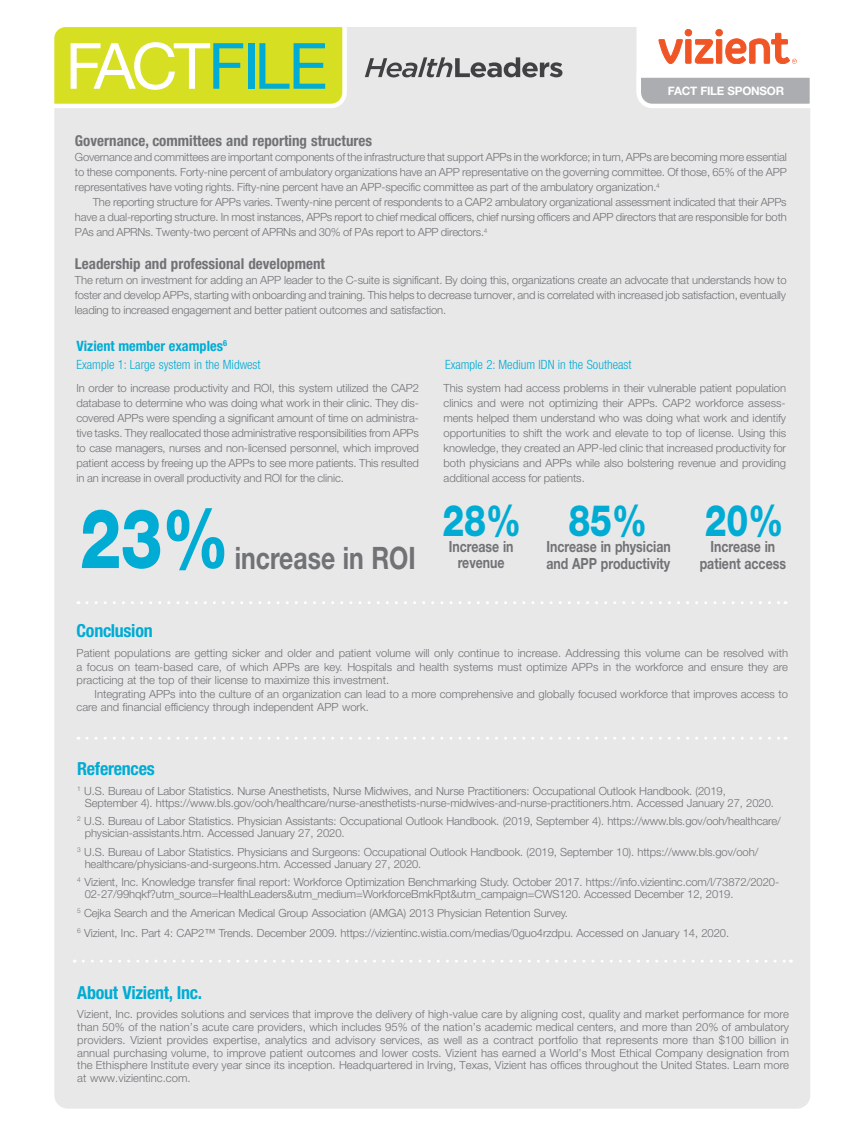
<style>
.page{position:relative;width:864px;height:1134px;background:#fff}
.page>*{position:absolute;margin:0;border:0;box-sizing:border-box;transform-origin:0 0}
.t1{font:800 82.65px "Helvetica Neue LT Std";color:#00acd4;scale:.8 1}
.t2{font:63.75px "Helvetica Neue LT Std";letter-spacing:-.06em;color:#fff}
.t3{font:800 43.5px "Helvetica Neue LT Std";color:#00acd4;scale:.8 1}
.t4{font:700 30.9px "Helvetica Neue LT Std";color:#717275;scale:.8 1}
.t5{font:700 condensed 18px "Helvetica Neue LT Std";letter-spacing:-.015em;color:#00acd4}
.t6{font:700 15.45px/16.5px "Helvetica Neue LT Std";color:#717275;text-align:center;scale:.8 1}
.t7{font:700 condensed 15px "Helvetica Neue LT Std";color:#717275}
.t8{font:700 condensed 14.25px "Helvetica Neue LT Std";color:#00acd4}
.t9{font:300 condensed 12.75px "Helvetica Neue LT Std";color:#00acd4}
.t10{font:700 11.7px "Helvetica Neue LT Std";letter-spacing:-.02em;color:#fff}
.t11{font:300 11.25px/15px "Helvetica Neue LT Std";letter-spacing:-.01em;color:#717275;text-align:justify}
.s1{color:#00acd4}
</style>
<div class="page">
<div style="left:54px;top:27px;width:756px;height:1082px;background:#e8e8e9;border-radius:14px"></div>
<svg style="left:54px;top:27px;width:293px;height:81px;background:#d9e132"></svg>
<svg style="left:87px;top:601px;width:699px;height:3px"></svg>
<svg style="left:87px;top:737px;width:699px;height:3px"></svg>
<svg style="left:365px;top:57px;width:197px;height:20px"></svg>
<svg style="left:636px;top:27px;width:174px;height:81px;background:#e2cdc8"></svg>
<svg style="left:83px;top:960px;width:708px;height:3px"></svg>
<h2 class="t2" style="left:66px;top:28px;width:263px">FACT<span class="s1">FILE</span></h2>
<p class="t10" style="left:668px;top:83px;width:118px">FACT FILE SPONSOR</p>
<h3 class="t7" style="left:75px;top:132px;width:299px">Governance, committees and reporting structures</h3>
<p class="t11" style="left:75px;top:150px;width:713px">Governance and committees are important components of the infrastructure that support APPs in the workforce; in turn, APPs are becoming more essential to these components. Forty-nine percent of ambulatory organizations have an APP representative on the governing committee. Of those, 65% of the APP representatives have voting rights. Fifty-nine percent have an APP-specific committee as part of the ambulatory organization.<sup>4</sup></p>
<p class="t11" style="left:75px;top:195px;width:713px;text-indent:18px">The reporting structure for APPs varies. Twenty-nine percent of respondents to a CAP2 ambulatory organizational assessment indicated that their APPs have a dual-reporting structure. In most instances, APPs report to chief medical officers, chief nursing officers and APP directors that are responsible for both PAs and APRNs. Twenty-two percent of APRNs and 30% of PAs report to APP directors.<sup>4</sup></p>
<h3 class="t7" style="left:75px;top:255px;width:252px">Leadership and professional development</h3>
<p class="t11" style="left:75px;top:273px;width:713px">The return on investment for adding an APP leader to the C-suite is significant. By doing this, organizations create an advocate that understands how to foster and develop APPs, starting with onboarding and training. This helps to decrease turnover, and is correlated with increased job satisfaction, eventually leading to increased engagement and better patient outcomes and satisfaction.</p>
<p class="t8" style="left:76px;top:337px;width:152px">Vizient member examples<sup>6</sup></p>
<p class="t9" style="left:76px;top:357px;width:186px">Example 1: Large system in the Midwest</p>
<p class="t9" style="left:445px;top:357px;width:188px">Example 2: Medium IDN in the Southeast</p>
<p class="t11" style="left:76px;top:380px;width:344px">In order to increase productivity and ROI, this system utilized the CAP2 database to determine who was doing what work in their clinic. They dis&shy;covered APPs were spending a significant amount of time on administra&shy;tive tasks. They reallocated those administrative responsibilities from APPs to case managers, nurses and non-licensed personnel, which improved patient access by freeing up the APPs to see more patients. This resulted in an increase in overall productivity and ROI for the clinic.</p>
<p class="t11" style="left:444px;top:380px;width:344px">This system had access problems in their vulnerable patient population clinics and were not optimizing their APPs. CAP2 workforce assess&shy;ments helped them understand who was doing what work and identify opportunities to shift the work and elevate to top of license. Using this knowledge, they created an APP-led clinic that increased productivity for both physicians and APPs while also bolstering revenue and providing additional access for patients.</p>
<h1 class="t1" style="left:80px;top:489px;width:188px">23%</h1>
<h3 class="t3" style="left:443px;top:495px;width:257px">28% 85%</h3>
<h3 class="t3" style="left:705px;top:495px;width:100px">20%</h3>
<h3 class="t4" style="left:235px;top:539px;width:228px">increase in ROI</h3>
<h3 class="t6" style="left:449px;top:538px;width:82px">Increase in revenue</h3>
<h3 class="t6" style="left:546px;top:538px;width:157px;text-align:left">Increase in physician and APP productivity</h3>
<h3 class="t6" style="left:711px;top:538px;width:82px">Increase in</h3>
<h3 class="t6" style="left:700px;top:555px;width:109px">patient access</h3>
<h3 class="t5" style="left:77px;top:620px;width:78px">Conclusion</h3>
<p class="t11" style="left:77px;top:646px;width:713px;line-height:13.5px">Patient populations are getting sicker and older and patient volume will only continue to increase. Addressing this volume can be resolved with a focus on team-based care, of which APPs are key. Hospitals and health systems must optimize APPs in the workforce and ensure they are practicing at the top of their license to maximize this investment.</p>
<p class="t11" style="left:77px;top:687px;width:713px;line-height:13.5px;text-indent:18px">Integrating APPs into the culture of an organization can lead to a more comprehensive and globally focused workforce that improves access to care and financial efficiency through independent APP work.</p>
<h3 class="t5" style="left:77px;top:757px;width:79px">References</h3>
<p class="t11" style="left:85px;top:784px;width:691px;line-height:12px;text-indent:-8px"><sup>1</sup> U.S. Bureau of Labor Statistics. Nurse Anesthetists, Nurse Midwives, and Nurse Practitioners: Occupational Outlook Handbook. (2019,<br>September 4). https://www.bls.gov/ooh/healthcare/nurse-anesthetists-nurse-midwives-and-nurse-practitioners.htm. Accessed January 27, 2020.</p>
<p class="t11" style="left:85px;top:815px;width:698px;line-height:12px;text-indent:-7px"><sup>2</sup> U.S. Bureau of Labor Statistics. Physician Assistants: Occupational Outlook Handbook. (2019, September 4). https://www.bls.gov/ooh/healthcare/ physician-assistants.htm. Accessed January 27, 2020.</p>
<p class="t11" style="left:85px;top:845px;width:675px;line-height:12px;text-indent:-7px"><sup>3</sup> U.S. Bureau of Labor Statistics. Physicians and Surgeons: Occupational Outlook Handbook. (2019, September 10). https://www.bls.gov/ooh/ healthcare/physicians-and-surgeons.htm. Accessed January 27, 2020.</p>
<p class="t11" style="left:85px;top:876px;width:696px;line-height:12px;text-indent:-7px"><sup>4</sup> Vizient, Inc. Knowledge transfer final report: Workforce Optimization Benchmarking Study. October 2017. https://info.vizientinc.com/l/73872/2020-<br>02-27/99hqkf?utm_source=HealthLeaders&amp;utm_medium=WorkforceBmkRpt&amp;utm_campaign=CWS120. Accessed December 12, 2019.</p>
<p class="t11" style="left:77px;top:902px;width:653px;line-height:20px"><sup>5</sup> Cejka Search and the American Medical Group Association (AMGA) 2013 Physician Retention Survey.<br><sup>6</sup> Vizient, Inc. Part 4: CAP2™ Trends. December 2009. https://vizientinc.wistia.com/medias/0guo4rzdpu. Accessed on January 14, 2020.</p>
<h3 class="t5" style="left:77px;top:982px;width:126px">About Vizient, Inc.</h3>
<p class="t11" style="left:77px;top:1008px;width:713px;line-height:12.8px">Vizient, Inc. provides solutions and services that improve the delivery of high-value care by aligning cost, quality and market performance for more than 50% of the nation’s acute care providers, which includes 95% of the nation’s academic medical centers, and more than 20% of ambulatory providers. Vizient provides expertise, analytics and advisory services, as well as a contract portfolio that represents more than $100 billion in annual purchasing volume, to improve patient outcomes and lower costs. Vizient has earned a World’s Most Ethical Company designation from the Ethisphere Institute every year since its inception. Headquartered in Irving, Texas, Vizient has offices throughout the United States. Learn more at www.vizientinc.com.</p>
</div>
